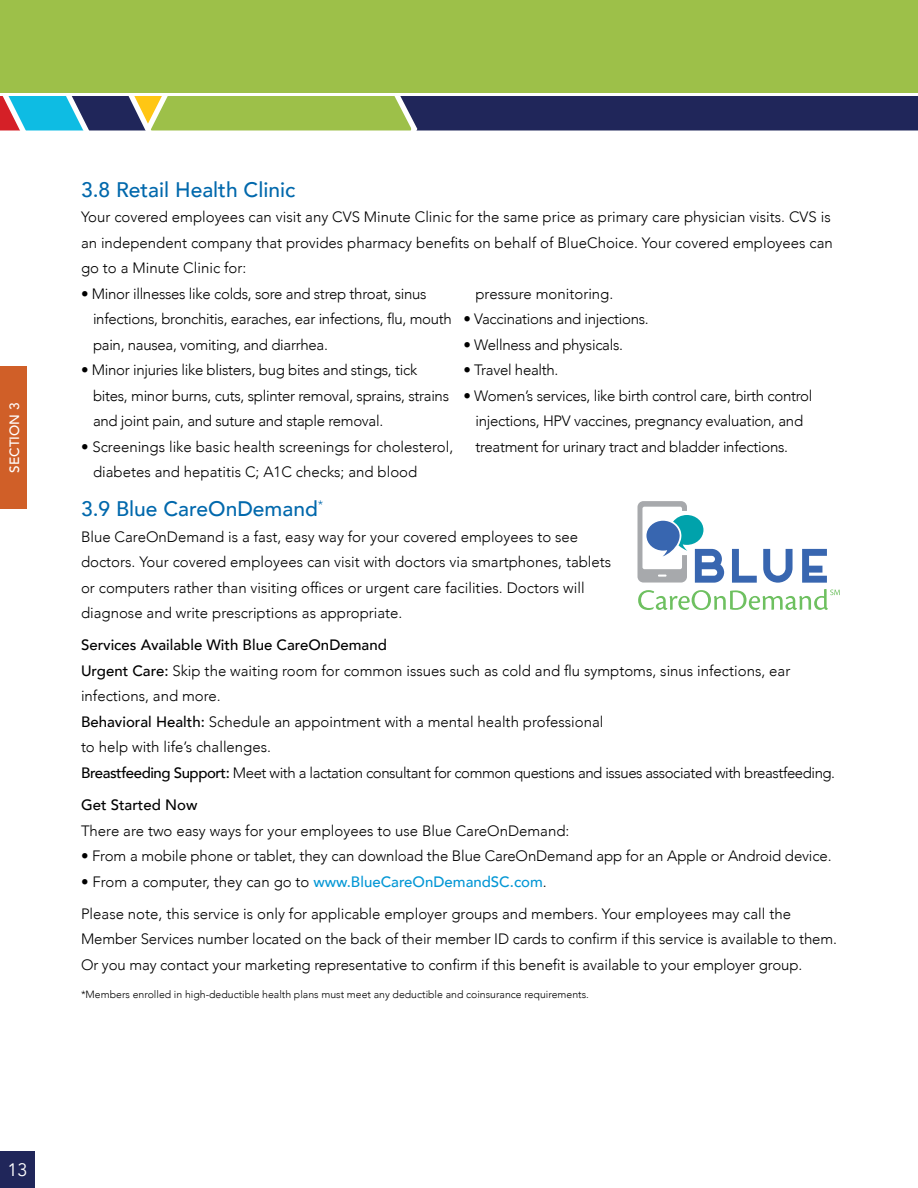
<style>
.page{position:relative;width:918px;height:1188px;background:#fff}
.page>*{position:absolute;margin:0;border:0;box-sizing:border-box;transform-origin:0 0}
.Subheads{font:500 21px "Avenir";color:#0068ac}
.t1{font:18px "Avenir";color:#fff}
.Body_copy{font:300 15px/25.5px "Avenir";color:#000}
.Bullet_list{font:300 15px/25.5px "Avenir";letter-spacing:-.02em;color:#000}
.Bullet_list-2{font:300 15px/25.5px "Avenir";color:#000}
.Body_copy-2{font:300 15px "Avenir";letter-spacing:-.03em;color:#000}
.Body_copy-3{font:500 15px "Avenir";color:#000}
.t2{font:500 13.5px "Avenir";color:#fff}
.Body_copy-4{font:300 10.5px "Avenir";color:#000}
.s1{font-weight:500}
.s2{font-weight:500;color:#0497d5}
</style>
<div class="page">
<div style="left:0;top:0;width:918px;height:116px;background:#9dc049"></div>
<svg style="left:0;top:93px;width:918px;height:38px;background:#5c6f70"></svg>
<div style="left:0;top:1151px;width:35px;height:37px;background:#20265a"></div>
<div style="left:0;top:366px;width:27px;height:143px;background:#d05f28"></div>
<svg style="left:638px;top:501px;width:86px;height:82px"></svg>
<svg style="left:732px;top:549px;width:25px;height:34px"></svg>
<svg style="left:763px;top:549px;width:30px;height:34px"></svg>
<svg style="left:802px;top:549px;width:25px;height:34px"></svg>
<svg style="left:638px;top:589px;width:202px;height:21px"></svg>
<p class="t2" style="left:3px;top:473px;width:71px;rotate:-90deg">SECTION 3</p>
<h2 class="Subheads" style="left:81px;top:171px;width:216px">3.8 Retail Health Clinic</h2>
<p class="Body_copy" style="left:81px;top:204px;width:753px">Your covered employees can visit any CVS Minute Clinic for the same price as primary care physician visits. CVS is an independent company that provides pharmacy benefits on behalf of BlueChoice. Your covered employees can go to a Minute Clinic for:</p>
<p class="Bullet_list" style="left:93px;top:281px;width:360px;text-indent:-12px">• Minor illnesses like colds, sore and strep throat, sinus infections, bronchitis, earaches, ear infections, flu, mouth pain, nausea, vomiting, and diarrhea.</p>
<p class="Bullet_list" style="left:93px;top:357px;width:358px;text-indent:-12px">• Minor injuries like blisters, bug bites and stings, tick bites, minor burns, cuts, splinter removal, sprains, strains and joint pain, and suture and staple removal.</p>
<p class="Bullet_list-2" style="left:93px;top:434px;width:362px;text-indent:-12px">• Screenings like basic health screenings for cholesterol, diabetes and hepatitis C; A1C checks; and blood</p>
<p class="Bullet_list-2" style="left:476px;top:281px;width:139px">pressure monitoring.</p>
<p class="Bullet_list" style="left:464px;top:306px;width:187px">• Vaccinations and injections.</p>
<p class="Bullet_list" style="left:464px;top:332px;width:161px">• Wellness and physicals.</p>
<p class="Bullet_list" style="left:464px;top:357px;width:97px">• Travel health.</p>
<p class="Bullet_list" style="left:476px;top:383px;width:338px;text-indent:-12px">• Women’s services, like birth control care, birth control injections, HPV vaccines, pregnancy evaluation, and treatment for urinary tract and bladder infections.</p>
<h2 class="Subheads" style="left:81px;top:491px;width:244px">3.9 Blue CareOnDemand<sup>*</sup></h2>
<p class="Body_copy" style="left:81px;top:524px;width:532px">Blue CareOnDemand is a fast, easy way for your covered employees to see doctors. Your covered employees can visit with doctors via smartphones, tablets or computers rather than visiting offices or urgent care facilities. Doctors will diagnose and write prescriptions as appropriate.</p>
<p class="Body_copy-3" style="left:81px;top:632px;width:307px">Services Available With Blue CareOnDemand</p>
<p class="Body_copy" style="left:81px;top:658px;width:711px"><span class="s1">Urgent Care:</span> Skip the waiting room for common issues such as cold and flu symptoms, sinus infections, ear infections, and more.</p>
<p class="Body_copy" style="left:81px;top:709px;width:524px"><span class="s1">Behavioral Health:</span> Schedule an appointment with a mental health professional to help with life’s challenges.</p>
<p class="Body_copy-2" style="left:81px;top:764px;width:756px"><span class="s1">Breastfeeding Support:</span> Meet with a lactation consultant for common questions and issues associated with breastfeeding.</p>
<p class="Body_copy-3" style="left:81px;top:792px;width:118px">Get Started Now</p>
<p class="Body_copy" style="left:81px;top:818px;width:490px">There are two easy ways for your employees to use Blue CareOnDemand:</p>
<p class="Bullet_list" style="left:81px;top:843px;width:752px">• From a mobile phone or tablet, they can download the Blue CareOnDemand app for an Apple or Android device.</p>
<p class="Bullet_list-2" style="left:81px;top:869px;width:467px">• From a computer, they can go to <span class="s2">www.BlueCareOnDemandSC.com</span>.</p>
<p class="Body_copy" style="left:81px;top:901px;width:758px">Please note, this service is only for applicable employer groups and members. Your employees may call the<br>Member Services number located on the back of their member ID cards to confirm if this service is available to them.<br>Or you may contact your marketing representative to confirm if this benefit is available to your employer group.</p>
<p class="Body_copy-4" style="left:81px;top:988px;width:509px">*Members enrolled in high-deductible health plans must meet any deductible and coinsurance requirements.</p>
<p class="t1" style="left:7px;top:1159px;width:22px">13</p>
</div>
